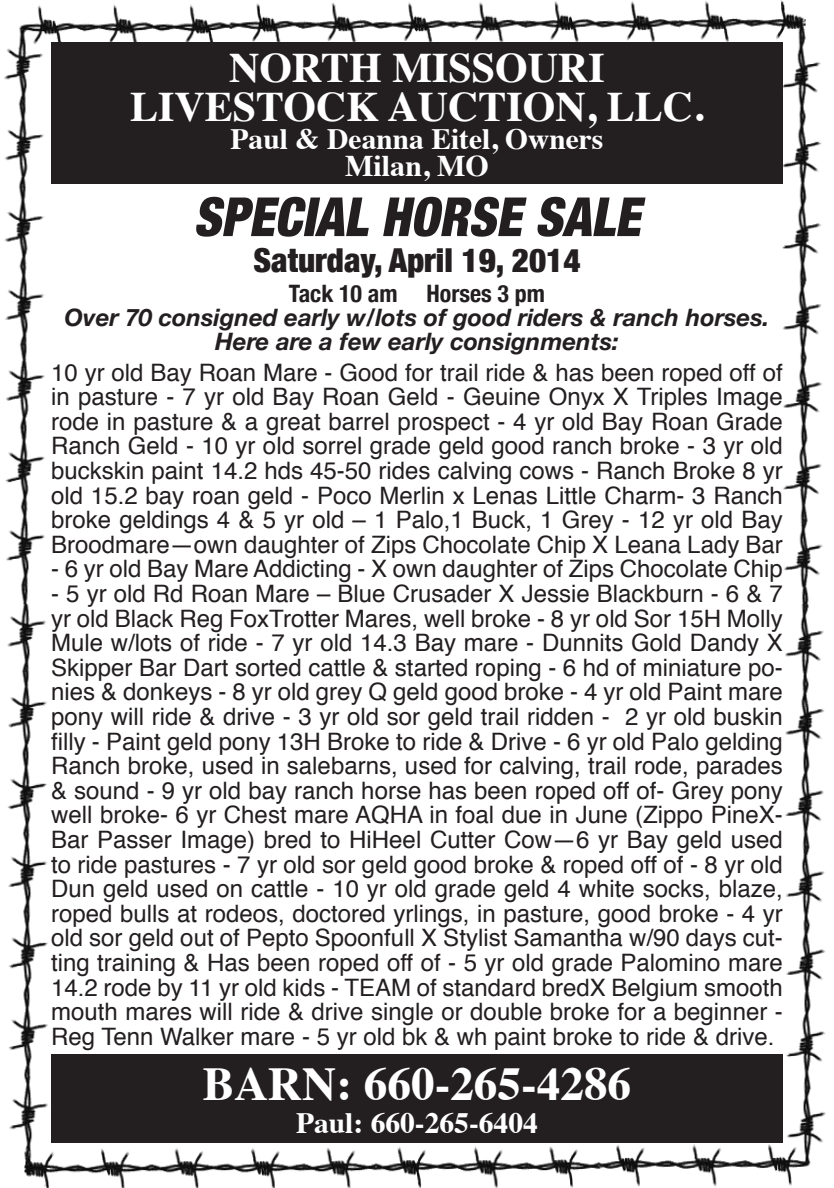
<style>
.page{position:relative;width:834px;height:1188px;background:#fff}
.page>*{position:absolute;margin:0;border:0;box-sizing:border-box;transform-origin:0 0}
.t1{font:italic 900 condensed 54px "Helvetica Neue";color:#231f20;scale:.95 1}
.t2{font:700 47.1px "Times";color:#fff}
.t3{font:700 42px/39.6px "Times";color:#fff;text-align:center}
.t4{font:900 condensed 33px "Helvetica Neue";color:#231f20}
.t5{font:700 30px "Times";color:#fff}
.t6{font:700 29.4px "Times";color:#fff}
.t7{font:24px/24.6px "Helvetica";color:#231f20;text-align:justify}
.t8{font:italic 700 24px/24px "Helvetica Neue";color:#231f20;text-align:center}
.t9{font:700 condensed 24px "Helvetica Neue";color:#231f20}
</style>
<div class="page">
<img style="left:4px;top:0;width:822px;height:1188px">
<div style="left:51px;top:1055px;width:732px;height:88px;background:#231f20"></div>
<div style="left:51px;top:42px;width:732px;height:142px;background:#231f20"></div>
<h3 class="t3" style="left:130px;top:43px;width:575px">NORTH MISSOURI<br>LIVESTOCK AUCTION, LLC.</h3>
<p class="t6" style="left:230px;top:110px;width:374px">Paul &amp; Deanna Eitel, Owners</p>
<p class="t5" style="left:345px;top:137px;width:145px">Milan, MO</p>
<h1 class="t1" style="left:193px;top:172px;width:487px">SPECIALHORSESALE</h1>
<h3 class="t4" style="left:253px;top:233px;width:328px">Saturday, April 19, 2014</h3>
<p class="t9" style="left:289px;top:274px;width:258px">Tack 10 am Horses 3 pm</p>
<p class="t8" style="left:65px;top:306px;width:706px">Over 70 consigned early w/lots of good riders &amp; ranch horses.<br>Here are a few early consignments:</p>
<p class="t7" style="left:51px;top:361px;width:733px">10 yr old Bay Roan Mare - Good for trail ride &amp; has been roped off of in pasture - 7 yr old Bay Roan Geld - Geuine Onyx X Triples Image rode in pasture &amp; a great barrel prospect - 4 yr old Bay Roan Grade Ranch Geld - 10 yr old sorrel grade geld good ranch broke - 3 yr old buckskin paint 14.2 hds 45-50 rides calving cows - Ranch Broke 8 yr old 15.2 bay roan geld - Poco Merlin x Lenas Little Charm- 3 Ranch broke geldings 4 &amp; 5 yr old – 1 Palo,1 Buck, 1 Grey - 12 yr old Bay Broodmare—own daughter of Zips Chocolate Chip X Leana Lady Bar</p>
<p class="t7" style="left:51px;top:557px;width:733px">- 6 yr old Bay Mare Addicting - X own daughter of Zips Chocolate Chip</p>
<p class="t7" style="left:51px;top:582px;width:733px">- 5 yr old Rd Roan Mare – Blue Crusader X Jessie Blackburn - 6 &amp; 7 yr old Black Reg FoxTrotter Mares, well broke - 8 yr old Sor 15H Molly Mule w/lots of ride - 7 yr old 14.3 Bay mare - Dunnits Gold Dandy X Skipper Bar Dart sorted cattle &amp; started roping - 6 hd of miniature po&shy;nies &amp; donkeys - 8 yr old grey Q geld good broke - 4 yr old Paint mare pony will ride &amp; drive - 3 yr old sor geld trail ridden - 2 yr old buskin filly - Paint geld pony 13H Broke to ride &amp; Drive - 6 yr old Palo gelding Ranch broke, used in salebarns, used for calving, trail rode, parades &amp; sound - 9 yr old bay ranch horse has been roped off of- Grey pony well broke- 6 yr Chest mare AQHA in foal due in June (Zippo PineX-Bar Passer Image) bred to HiHeel Cutter Cow—6 yr Bay geld used to ride pastures - 7 yr old sor geld good broke &amp; roped off of - 8 yr old Dun geld used on cattle - 10 yr old grade geld 4 white socks, blaze, roped bulls at rodeos, doctored yrlings, in pasture, good broke - 4 yr old sor geld out of Pepto Spoonfull X Stylist Samantha w/90 days cut&shy;ting training &amp; Has been roped off of - 5 yr old grade Palomino mare 14.2 rode by 11 yr old kids - TEAM of standard bredX Belgium smooth mouth mares will ride &amp; drive single or double broke for a beginner - Reg Tenn Walker mare - 5 yr old bk &amp; wh paint broke to ride &amp; drive.</p>
<h2 class="t2" style="left:203px;top:1039px;width:430px">BARN: 660-265-4286</h2>
<p class="t6" style="left:296px;top:1095px;width:243px">Paul: 660-265-6404</p>
</div>
